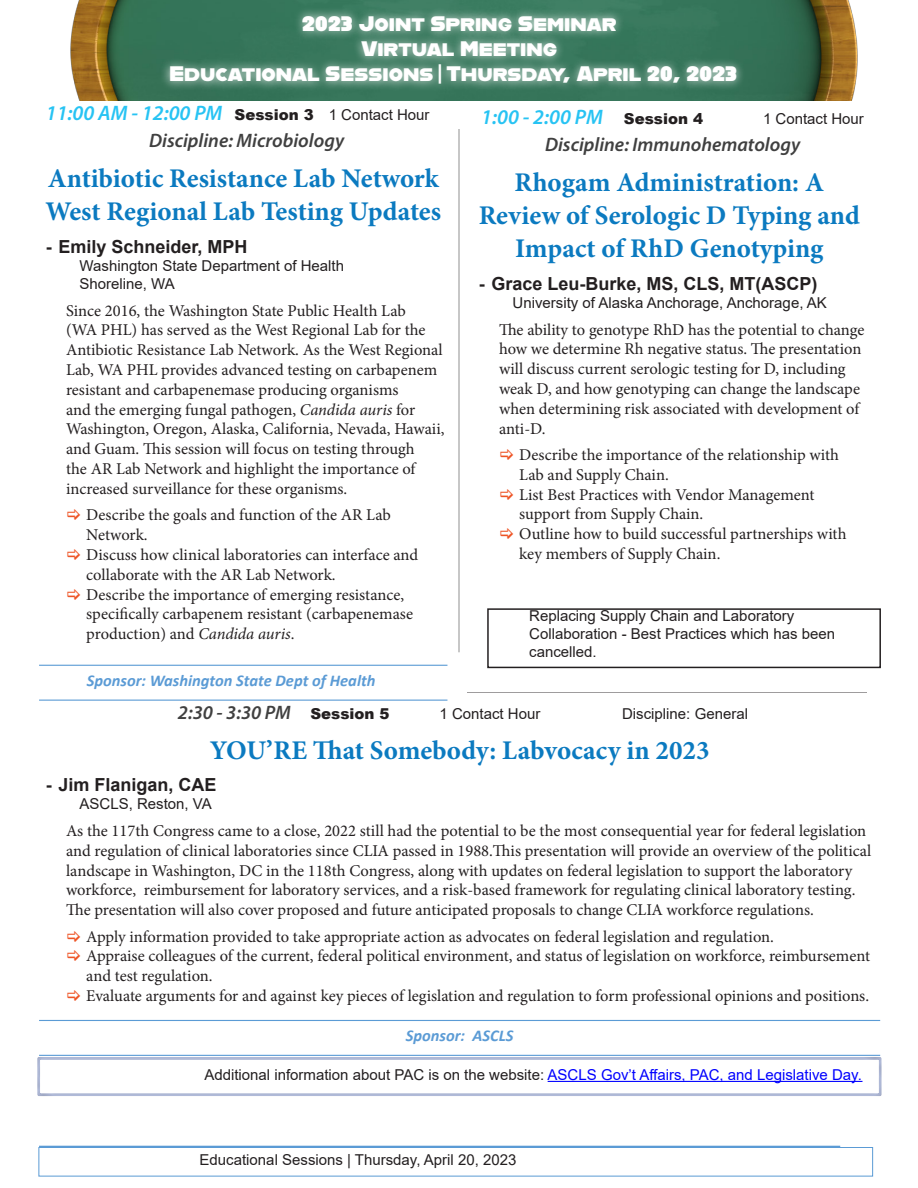
<style>
.page{position:relative;width:918px;height:1188px;background:#fff}
.page>*{position:absolute;margin:0;border:0;box-sizing:border-box;transform-origin:0 0}
.Session_Title{font:700 27px/33px "Minion Pro";color:#0b7ac0;text-align:center}
.Session_Header{font:21px "Alfarn";color:#fff}
.Time{font:italic 600 21px "Myriad Pro";color:#27c3f3}
.Session_Discp{font:italic 600 19.5px "Myriad Pro";color:#404040}
.t1{font:700 18px "Arial";color:#231f20}
.Body_Text_Indent_2{font:16.5px/19.8px "Minion Pro";color:#231f20}
.Intense_Quote_less_i{font:italic 700 16.5px "Calibri";color:#5b9bd5}
.Intense_Quote{font:italic 700 16.5px "Calibri";color:#5b9bd5}
.Speaker_Title{font:15px/18px "Arial";color:#231f20}
.Session_Discp-2{font:15px "Arial";color:#231f20}
.Time-2{font:15px "Arial";color:#231f20}
.s1{font-family:"Impact"}
.s2{font-family:"Arial";font-weight:900;font-style:normal;font-size:15px;color:#231f20}
.s3{font-family:"Arial";font-weight:400;font-style:normal;font-size:15px;color:#231f20}
.s4{font-style:italic}
.s5{color:#00f}
</style>
<div class="page">
<div style="left:39px;top:1147px;width:834px;height:29px;border:1px solid #5b9bd5"></div>
<hr style="left:39px;top:1146px;width:801px;height:1px;background:#5b9bd5">
<hr style="left:39px;top:1020px;width:841px;height:1px;background:#5b9bd5">
<hr style="left:467px;top:691px;width:400px;height:3px;background:#231f20;opacity:.5">
<hr style="left:459px;top:129px;width:1px;height:523px;background:#000">
<img style="left:70px;top:1px;width:788px;height:99px">
<hr style="left:39px;top:665px;width:408px;height:1px;background:#5b9bd5">
<hr style="left:39px;top:700px;width:408px;height:1px;background:#5b9bd5">
<div style="left:160px;top:7px;width:586px;height:86px;background:#fff;opacity:.75"></div>
<div style="left:36px;top:1054px;width:846px;height:42px;background:#231f20;opacity:.5"></div>
<div style="left:487px;top:608px;width:394px;height:60px;border:2px solid #231f20"></div>
<p class="Session_Header" style="left:302px;top:11px;width:316px">2023 Joint Spring Seminar</p>
<p class="Session_Header" style="left:361px;top:36px;width:198px">Virtual Meeting</p>
<p class="Session_Header" style="left:169px;top:62px;width:570px">Educational Sessions <span class="s1">|</span> Thursday, April 20, 2023</p>
<p class="Time" style="left:46px;top:99px;width:385px">11:00 AM - 12:00 PM <span class="s2">Session 3</span> <span class="s3">1 Contact Hour</span></p>
<p class="Session_Discp" style="left:149px;top:128px;width:197px">Discipline: Microbiology</p>
<p class="Session_Title" style="left:46px;top:162px;width:397px;text-align:left">Antibiotic Resistance Lab Network<br>West Regional Lab Testing Updates</p>
<p class="t1" style="left:46px;top:234px;width:203px">- Emily Schneider, MPH</p>
<p class="Speaker_Title" style="left:80px;top:257px;width:266px">Washington State Department of Health</p>
<p class="Speaker_Title" style="left:80px;top:275px;width:97px">Shoreline, WA</p>
<p class="Body_Text_Indent_2" style="left:66px;top:300px;width:380px">Since 2016, the Washington State Public Health Lab<br>(WA PHL) has served as the West Regional Lab for the Antibiotic Resistance Lab Network. As the West Regional Lab, WA PHL provides advanced testing on carbapenem resistant and carbapenemase producing organisms<br>and the emerging fungal pathogen, <span class="s4">Candida auris</span> for Washington, Oregon, Alaska, California, Nevada, Hawaii, and Guam. This session will focus on testing through<br>the AR Lab Network and highlight the importance of increased surveillance for these organisms.</p>
<p class="Body_Text_Indent_2" style="left:86px;top:505px;width:306px">Describe the goals and function of the AR Lab<br>Network.</p>
<p class="Body_Text_Indent_2" style="left:86px;top:545px;width:333px">Discuss how clinical laboratories can interface and collaborate with the AR Lab Network.</p>
<p class="Body_Text_Indent_2" style="left:86px;top:584px;width:328px">Describe the importance of emerging resistance, specifically carbapenem resistant (carbapenemase production) and <span class="s4">Candida auris</span>.</p>
<p class="Intense_Quote_less_i" style="left:87px;top:669px;width:290px">Sponsor: Washington State Dept of Health</p>
<p class="Time" style="left:481px;top:103px;width:223px">1:00 - 2:00 PM <span class="s2">Session 4</span></p>
<p class="Time-2" style="left:763px;top:108px;width:102px">1 Contact Hour</p>
<p class="Session_Discp" style="left:545px;top:132px;width:257px">Discipline: Immunohematology</p>
<p class="Session_Title" style="left:479px;top:166px;width:383px">Rhogam Administration: A<br>Review of Serologic D Typing and<br>Impact of RhD Genotyping</p>
<p class="t1" style="left:479px;top:271px;width:340px">- Grace Leu-Burke, MS, CLS, MT(ASCP)</p>
<p class="Speaker_Title" style="left:513px;top:294px;width:316px">University of Alaska Anchorage, Anchorage, AK</p>
<p class="Body_Text_Indent_2" style="left:499px;top:319px;width:367px">The ability to genotype RhD has the potential to change how we determine Rh negative status. The presentation will discuss current serologic testing for D, including weak D, and how genotyping can change the landscape when determining risk associated with development of anti-D.</p>
<p class="Body_Text_Indent_2" style="left:519px;top:445px;width:321px">Describe the importance of the relationship with<br>Lab and Supply Chain.</p>
<p class="Body_Text_Indent_2" style="left:519px;top:485px;width:297px">List Best Practices with Vendor Management support from Supply Chain.</p>
<p class="Body_Text_Indent_2" style="left:519px;top:524px;width:329px">Outline how to build successful partnerships with key members of Supply Chain.</p>
<p class="Speaker_Title" style="left:529px;top:606px;width:307px">Replacing Supply Chain and Laboratory<br>Collaboration - Best Practices which has been cancelled.</p>
<p class="Session_Discp" style="left:178px;top:700px;width:213px">2:30 - 3:30 PM <span class="s2">Session 5</span></p>
<p class="Session_Discp-2" style="left:440px;top:703px;width:102px">1 Contact Hour</p>
<p class="Session_Discp-2" style="left:622px;top:703px;width:127px">Discipline: General</p>
<p class="Session_Title" style="left:210px;top:733px;width:501px">YOU’RE That Somebody: Labvocacy in 2023</p>
<p class="t1" style="left:46px;top:772px;width:172px">- Jim Flanigan, CAE</p>
<p class="Speaker_Title" style="left:80px;top:795px;width:134px">ASCLS, Reston, VA</p>
<p class="Body_Text_Indent_2" style="left:66px;top:821px;width:807px">As the 117th Congress came to a close, 2022 still had the potential to be the most consequential year for federal legislation and regulation of clinical laboratories since CLIA passed in 1988.This presentation will provide an overview of the political landscape in Washington, DC in the 118th Congress, along with updates on federal legislation to support the laboratory workforce, reimbursement for laboratory services, and a risk-based framework for regulating clinical laboratory testing.<br>The presentation will also cover proposed and future anticipated proposals to change CLIA workforce regulations.</p>
<p class="Body_Text_Indent_2" style="left:86px;top:927px;width:689px">Apply information provided to take appropriate action as advocates on federal legislation and regulation.</p>
<p class="Body_Text_Indent_2" style="left:86px;top:946px;width:785px">Appraise colleagues of the current, federal political environment, and status of legislation on workforce, reimbursement and test regulation.</p>
<p class="Body_Text_Indent_2" style="left:86px;top:986px;width:784px">Evaluate arguments for and against key pieces of legislation and regulation to form professional opinions and positions.</p>
<p class="Intense_Quote" style="left:406px;top:1024px;width:109px">Sponsor: ASCLS</p>
<p class="Speaker_Title" style="left:204px;top:1065px;width:659px">Additional information about PAC is on the website: <span class="s5">ASCLS Gov’t Affairs, PAC, and Legislative Day.</span></p>
<p class="Speaker_Title" style="left:200px;top:1151px;width:318px">Educational Sessions | Thursday, April 20, 2023</p>
</div>
